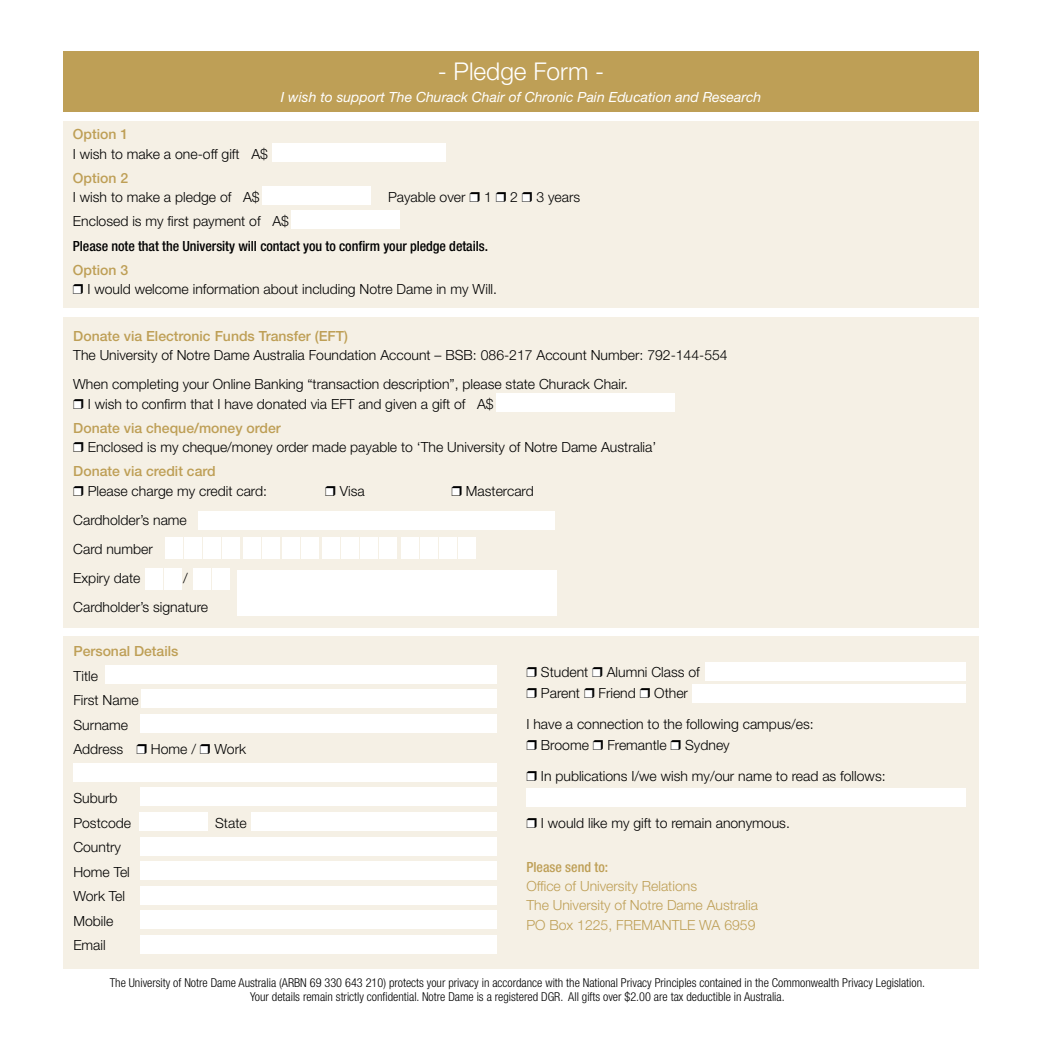
<style>
.page{position:relative;width:1042px;height:1042px;background:#fff}
.page>*{position:absolute;margin:0;border:0;box-sizing:border-box;transform-origin:0 0}
.t1{font:300 24.5px "Helvetica Neue LT Std";color:#fff}
.t2{font:300 14px/24.5px "Helvetica Neue LT Std";color:#000}
.t3{font:300 14px/19.2px "Helvetica Neue LT Std";color:#be9f56}
.t4{font:500 condensed 14px "Helvetica Neue LT Std";letter-spacing:-.005em;color:#000}
.t5{font:500 14px "Helvetica Neue LT Std";color:#be9f56}
.t6{font:italic 14px "Helvetica Neue LT Std";color:#fff}
.t7{font:500 condensed 14px "Helvetica Neue LT Std";color:#be9f56}
.t8{font:300 condensed 12.25px/14px "Helvetica Neue LT Std";color:#000;text-align:center}
.s1{font-weight:500;color:#be9f56}
</style>
<div class="page">
<div style="left:63px;top:317px;width:916px;height:310px;background:#f5f0e5"></div>
<div style="left:63px;top:52px;width:916px;height:60px;background:#be9f56"></div>
<div style="left:63px;top:636px;width:916px;height:333px;background:#f5f0e5"></div>
<div style="left:63px;top:121px;width:916px;height:186px;background:#f5f0e5"></div>
<div style="left:74px;top:400px;width:9px;height:8px;background:#fff"></div>
<div style="left:326px;top:486px;width:9px;height:9px;background:#fff"></div>
<div style="left:74px;top:487px;width:9px;height:8px;background:#fff"></div>
<div style="left:74px;top:443px;width:9px;height:8px;background:#fff"></div>
<div style="left:452px;top:486px;width:9px;height:9px;background:#fff"></div>
<div style="left:198px;top:511px;width:356px;height:19px;background:#fff"></div>
<div style="left:496px;top:394px;width:178px;height:18px;background:#fff"></div>
<div style="left:145px;top:568px;width:18px;height:21px;background:#fff"></div>
<div style="left:164px;top:568px;width:18px;height:21px;background:#fff"></div>
<div style="left:193px;top:568px;width:18px;height:21px;background:#fff"></div>
<div style="left:212px;top:568px;width:18px;height:21px;background:#fff"></div>
<div style="left:322px;top:537px;width:18px;height:22px;background:#fff"></div>
<div style="left:341px;top:537px;width:18px;height:22px;background:#fff"></div>
<div style="left:360px;top:537px;width:18px;height:22px;background:#fff"></div>
<div style="left:379px;top:537px;width:18px;height:22px;background:#fff"></div>
<div style="left:400px;top:537px;width:18px;height:22px;background:#fff"></div>
<div style="left:420px;top:537px;width:17px;height:22px;background:#fff"></div>
<div style="left:439px;top:537px;width:18px;height:22px;background:#fff"></div>
<div style="left:458px;top:537px;width:18px;height:22px;background:#fff"></div>
<div style="left:243px;top:537px;width:18px;height:22px;background:#fff"></div>
<div style="left:262px;top:537px;width:18px;height:22px;background:#fff"></div>
<div style="left:282px;top:537px;width:17px;height:22px;background:#fff"></div>
<div style="left:301px;top:537px;width:18px;height:22px;background:#fff"></div>
<div style="left:165px;top:537px;width:18px;height:22px;background:#fff"></div>
<div style="left:184px;top:537px;width:18px;height:22px;background:#fff"></div>
<div style="left:203px;top:537px;width:18px;height:22px;background:#fff"></div>
<div style="left:222px;top:537px;width:18px;height:22px;background:#fff"></div>
<div style="left:237px;top:570px;width:319px;height:46px;background:#fff"></div>
<div style="left:73px;top:285px;width:9px;height:9px;background:#fff"></div>
<div style="left:470px;top:193px;width:9px;height:9px;background:#fff"></div>
<div style="left:496px;top:193px;width:9px;height:9px;background:#fff"></div>
<div style="left:522px;top:193px;width:9px;height:9px;background:#fff"></div>
<div style="left:272px;top:144px;width:174px;height:18px;background:#fff"></div>
<div style="left:262px;top:187px;width:108px;height:18px;background:#fff"></div>
<div style="left:292px;top:211px;width:108px;height:18px;background:#fff"></div>
<div style="left:137px;top:745px;width:8px;height:9px;background:#fff"></div>
<div style="left:201px;top:745px;width:8px;height:9px;background:#fff"></div>
<div style="left:527px;top:741px;width:9px;height:8px;background:#fff"></div>
<div style="left:527px;top:668px;width:9px;height:9px;background:#fff"></div>
<div style="left:527px;top:689px;width:9px;height:9px;background:#fff"></div>
<div style="left:592px;top:668px;width:9px;height:8px;background:#fff"></div>
<div style="left:640px;top:689px;width:9px;height:8px;background:#fff"></div>
<div style="left:585px;top:689px;width:8px;height:8px;background:#fff"></div>
<div style="left:671px;top:741px;width:9px;height:8px;background:#fff"></div>
<div style="left:593px;top:741px;width:9px;height:8px;background:#fff"></div>
<div style="left:527px;top:819px;width:8px;height:9px;background:#fff"></div>
<div style="left:527px;top:772px;width:9px;height:8px;background:#fff"></div>
<div style="left:526px;top:788px;width:439px;height:18px;background:#fff"></div>
<div style="left:141px;top:690px;width:355px;height:18px;background:#fff"></div>
<div style="left:73px;top:763px;width:423px;height:18px;background:#fff"></div>
<div style="left:140px;top:714px;width:356px;height:18px;background:#fff"></div>
<div style="left:105px;top:665px;width:391px;height:18px;background:#fff"></div>
<div style="left:140px;top:788px;width:356px;height:18px;background:#fff"></div>
<div style="left:140px;top:812px;width:68px;height:18px;background:#fff"></div>
<div style="left:251px;top:812px;width:245px;height:18px;background:#fff"></div>
<div style="left:140px;top:837px;width:356px;height:18px;background:#fff"></div>
<div style="left:140px;top:861px;width:356px;height:19px;background:#fff"></div>
<div style="left:140px;top:911px;width:356px;height:18px;background:#fff"></div>
<div style="left:140px;top:886px;width:356px;height:18px;background:#fff"></div>
<div style="left:140px;top:935px;width:356px;height:18px;background:#fff"></div>
<div style="left:704px;top:663px;width:261px;height:18px;background:#fff"></div>
<div style="left:692px;top:685px;width:273px;height:18px;background:#fff"></div>
<h1 class="t1" style="left:438px;top:57px;width:168px">- Pledge Form -</h1>
<p class="t6" style="left:281px;top:88px;width:482px">I wish to support The Churack Chair of Chronic Pain Education and Research</p>
<p class="t5" style="left:73px;top:126px;width:57px">Option 1</p>
<p class="t2" style="left:73px;top:141px;width:197px">I wish to make a one-off gift A$</p>
<p class="t5" style="left:73px;top:170px;width:57px">Option 2</p>
<p class="t2" style="left:73px;top:185px;width:188px">I wish to make a pledge of A$</p>
<p class="t2" style="left:388px;top:185px;width:194px">Payable over ❒ 1 ❒ 2 ❒ 3 years</p>
<p class="t2" style="left:73px;top:209px;width:217px">Enclosed is my first payment of A$</p>
<p class="t4" style="left:73px;top:237px;width:417px">Please note that the University will contact you to confirm your pledge details.</p>
<p class="t2" style="left:73px;top:260px;width:426px;line-height:19.2px"><span class="s1">Option 3<br></span>❒ I would welcome information about including Notre Dame in my Will.</p>
<p class="t5" style="left:73px;top:328px;width:276px">Donate via Electronic Funds Transfer (EFT)</p>
<p class="t2" style="left:73px;top:340px;width:656px;line-height:29.2px">The University of Notre Dame Australia Foundation Account – BSB: 086-217 Account Number: 792-144-554<br>When completing your Online Banking “transaction description”, please state Churack Chair.</p>
<p class="t2" style="left:73px;top:391px;width:422px">❒ I wish to confirm that I have donated via EFT and given a gift of A$<br><span class="s1">Donate via cheque/money order</span></p>
<p class="t2" style="left:73px;top:435px;width:584px">❒ Enclosed is my cheque/money order made payable to ‘The University of Notre Dame Australia’<br><span class="s1">Donate via credit card</span></p>
<p class="t2" style="left:73px;top:478px;width:195px">❒ Please charge my credit card:</p>
<p class="t2" style="left:325px;top:478px;width:41px">❒ Visa</p>
<p class="t2" style="left:451px;top:478px;width:84px">❒ Mastercard</p>
<p class="t2" style="left:73px;top:505px;width:115px;line-height:29.2px">Cardholder’s name<br>Card number<br>Expiry date</p>
<p class="t2" style="left:73px;top:563px;width:136px;line-height:29.2px;text-indent:110px">/<br>Cardholder’s signature</p>
<p class="t5" style="left:73px;top:643px;width:107px">Personal Details</p>
<p class="t2" style="left:73px;top:663px;width:174px">Title<br>First Name<br>Surname<br>Address ❒ Home / ❒ Work</p>
<p class="t2" style="left:73px;top:785px;width:59px">Suburb<br>Postcode</p>
<p class="t2" style="left:215px;top:810px;width:33px">State</p>
<p class="t2" style="left:73px;top:834px;width:58px">Country<br>Home Tel<br>Work Tel<br>Mobile<br>Email</p>
<p class="t2" style="left:526px;top:661px;width:175px;line-height:21px">❒ Student ❒ Alumni Class of ❒ Parent ❒ Friend ❒ Other</p>
<p class="t2" style="left:526px;top:713px;width:289px;line-height:21px">I have a connection to the following campus/es: ❒ Broome ❒ Fremantle ❒ Sydney</p>
<p class="t2" style="left:526px;top:763px;width:361px">❒ In publications I/we wish my/our name to read as follows:</p>
<p class="t2" style="left:526px;top:810px;width:265px">❒ I would like my gift to remain anonymous.</p>
<p class="t7" style="left:526px;top:858px;width:83px">Please send to:</p>
<p class="t3" style="left:526px;top:876px;width:233px">Office of University Relations<br>The University of Notre Dame Australia<br>PO Box 1225, FREMANTLE WA 6959</p>
<p class="t8" style="left:110px;top:975px;width:817px">The University of Notre Dame Australia (ARBN 69 330 643 210) protects your privacy in accordance with the National Privacy Principles contained in the Commonwealth Privacy Legislation.<br>Your details remain strictly confidential. Notre Dame is a registered DGR. All gifts over $2.00 are tax deductible in Australia.</p>
</div>
